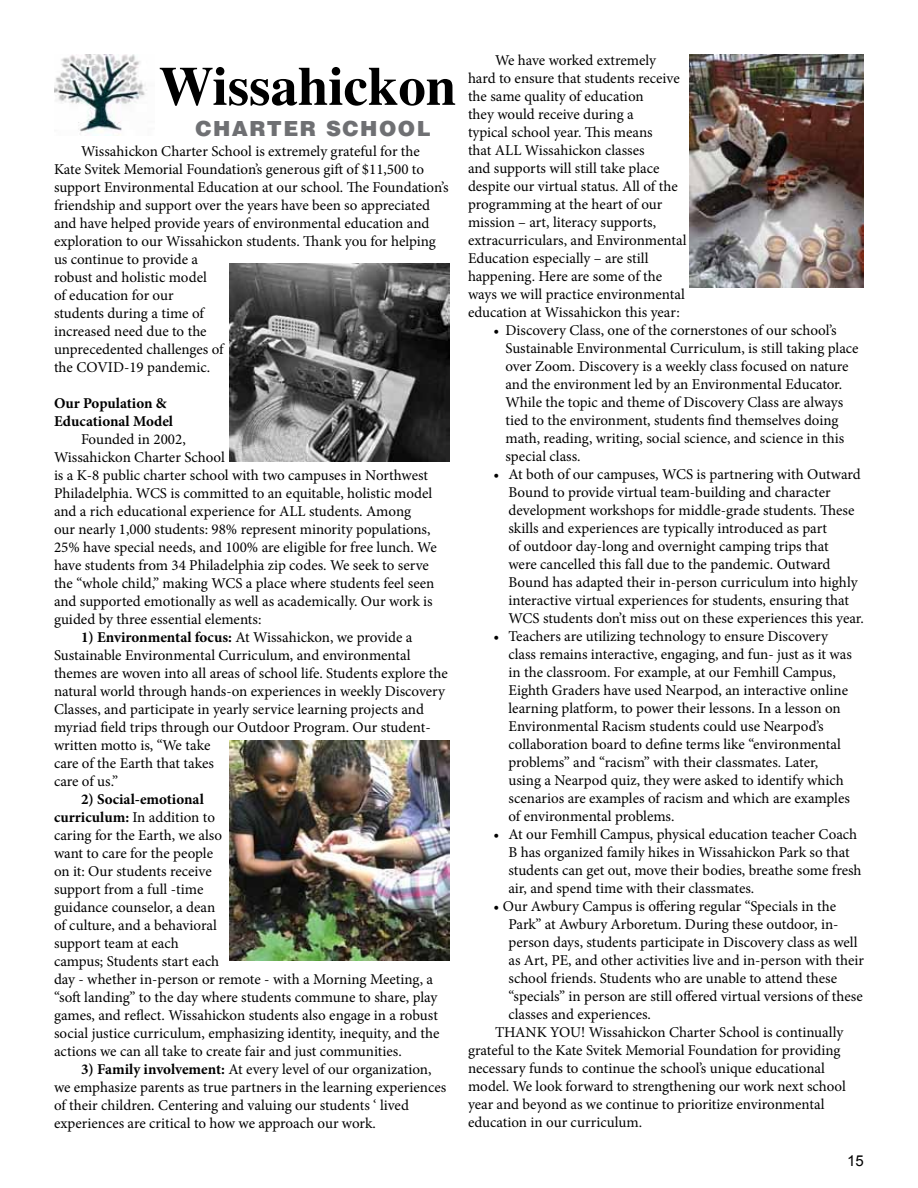
<style>
.page{position:relative;width:918px;height:1188px;background:#fff}
.page>*{position:absolute;margin:0;border:0;box-sizing:border-box;transform-origin:0 0}
.t1{font:700 54.9px "Times";color:#000}
.t2{font:900 20.85px "Helvetica LT Std";letter-spacing:.07em;color:#6f7073}
.t3{font:15px/18px "Minion Pro";color:#000}
.t4{font:700 15px/18px "Minion Pro";color:#000}
.t5{font:15px "Arial";color:#000}
.s1{font-weight:700}
</style>
<div class="page">
<img style="left:54px;top:54px;width:93px;height:81px">
<img style="left:230px;top:740px;width:220px;height:220px">
<img style="left:230px;top:263px;width:220px;height:199px">
<img style="left:689px;top:54px;width:175px;height:233px">
<h1 class="t1" style="left:159px;top:34px;width:299px">Wissahickon</h1>
<h2 class="t2" style="left:195px;top:115px;width:237px">CHARTER SCHOOL</h2>
<p class="t3" style="left:54px;top:143px;width:396px;text-indent:27px">Wissahickon Charter School is extremely grateful for the Kate Svitek Memorial Foundation’s generous gift of $11,500 to support Environmental Education at our school. The Foundation’s friendship and support over the years have been so appreciated and have helped provide years of environmental education and exploration to our Wissahickon students. Thank you for helping us continue to provide a<br>robust and holistic model<br>of education for our<br>students during a time of<br>increased need due to the<br>unprecedented challenges of<br>the COVID-19 pandemic.</p>
<p class="t4" style="left:54px;top:394px;width:121px">Our Population &amp;<br>Educational Model</p>
<p class="t3" style="left:54px;top:431px;width:384px;text-indent:27px">Founded in 2002,<br>Wissahickon Charter School<br>is a K-8 public charter school with two campuses in Northwest Philadelphia. WCS is committed to an equitable, holistic model and a rich educational experience for ALL students. Among<br>our nearly 1,000 students: 98% represent minority populations, 25% have special needs, and 100% are eligible for free lunch. We have students from 34 Philadelphia zip codes. We seek to serve the “whole child,” making WCS a place where students feel seen and supported emotionally as well as academically. Our work is guided by three essential elements:</p>
<p class="t3" style="left:54px;top:629px;width:395px;text-indent:27px"><span class="s1">1) Environmental focus:</span> At Wissahickon, we provide a Sustainable Environmental Curriculum, and environmental themes are woven into all areas of school life. Students explore the natural world through hands-on experiences in weekly Discovery Classes, and participate in yearly service learning projects and myriad field trips through our Outdoor Program. Our student&shy;written motto is, “We take<br>care of the Earth that takes<br>care of us.”</p>
<p class="t3" style="left:54px;top:791px;width:387px;text-indent:27px"><span class="s1">2) Social-emotional<br>curriculum:</span> In addition to<br>caring for the Earth, we also<br>want to care for the people<br>on it: Our students receive<br>support from a full -time<br>guidance counselor, a dean<br>of culture, and a behavioral<br>support team at each<br>campus; Students start each<br>day - whether in-person or remote - with a Morning Meeting, a “soft landing” to the day where students commune to share, play games, and reflect. Wissahickon students also engage in a robust social justice curriculum, emphasizing identity, inequity, and the actions we can all take to create fair and just communities.</p>
<p class="t3" style="left:54px;top:1061px;width:394px;text-indent:27px"><span class="s1">3) Family involvement:</span> At every level of our organization, we emphasize parents as true partners in the learning experiences of their children. Centering and valuing our students ‘ lived experiences are critical to how we approach our work.</p>
<p class="t3" style="left:468px;top:51px;width:220px;text-indent:27px">We have worked extremely hard to ensure that students receive the same quality of education<br>they would receive during a<br>typical school year. This means<br>that ALL Wissahickon classes<br>and supports will still take place despite our virtual status. All of the programming at the heart of our mission – art, literacy supports, extracurriculars, and Environmental<br>Education especially – are still happening. Here are some of the ways we will practice environmental education at Wissahickon this year:</p>
<p class="t3" style="left:506px;top:321px;width:355px;text-indent:-12px">• Discovery Class, one of the cornerstones of our school’s Sustainable Environmental Curriculum, is still taking place over Zoom. Discovery is a weekly class focused on nature and the environment led by an Environmental Educator.<br>While the topic and theme of Discovery Class are always tied to the environment, students find themselves doing math, reading, writing, social science, and science in this special class.</p>
<p class="t3" style="left:508px;top:465px;width:357px;text-indent:-15px">• At both of our campuses, WCS is partnering with Outward Bound to provide virtual team-building and character development workshops for middle-grade students. These skills and experiences are typically introduced as part<br>of outdoor day-long and overnight camping trips that<br>were cancelled this fall due to the pandemic. Outward Bound has adapted their in-person curriculum into highly interactive virtual experiences for students, ensuring that WCS students don’t miss out on these experiences this year.</p>
<p class="t3" style="left:508px;top:627px;width:345px;text-indent:-15px">• Teachers are utilizing technology to ensure Discovery class remains interactive, engaging, and fun- just as it was in the classroom. For example, at our Femhill Campus, Eighth Graders have used Nearpod, an interactive online learning platform, to power their lessons. In a lesson on Environmental Racism students could use Nearpod’s collaboration board to define terms like “environmental problems” and “racism” with their classmates. Later, using a Nearpod quiz, they were asked to identify which scenarios are examples of racism and which are examples of environmental problems.</p>
<p class="t3" style="left:508px;top:825px;width:355px;text-indent:-15px">• At our Femhill Campus, physical education teacher Coach B has organized family hikes in Wissahickon Park so that students can get out, move their bodies, breathe some fresh air, and spend time with their classmates.</p>
<p class="t3" style="left:494px;top:897px;width:344px">• Our Awbury Campus is offering regular “Specials in the</p>
<p class="t3" style="left:508px;top:915px;width:332px">Park” at Awbury Arboretum. During these outdoor, in-</p>
<p class="t3" style="left:508px;top:933px;width:351px">person days, students participate in Discovery class as well</p>
<p class="t3" style="left:508px;top:951px;width:357px">as Art, PE, and other activities live and in-person with their</p>
<p class="t3" style="left:508px;top:969px;width:330px">school friends. Students who are unable to attend these</p>
<p class="t3" style="left:508px;top:987px;width:356px">“specials” in person are still offered virtual versions of these</p>
<p class="t3" style="left:508px;top:1005px;width:144px">classes and experiences.</p>
<p class="t3" style="left:495px;top:1023px;width:350px">THANK YOU! Wissahickon Charter School is continually</p>
<p class="t3" style="left:468px;top:1041px;width:374px">grateful to the Kate Svitek Memorial Foundation for providing</p>
<p class="t3" style="left:468px;top:1059px;width:358px">necessary funds to continue the school’s unique educational</p>
<p class="t3" style="left:468px;top:1077px;width:379px">model. We look forward to strengthening our work next school</p>
<p class="t3" style="left:468px;top:1095px;width:358px">year and beyond as we continue to prioritize environmental</p>
<p class="t3" style="left:468px;top:1113px;width:176px">education in our curriculum.</p>
<p class="t5" style="left:847px;top:1151px;width:18px">15</p>
</div>
